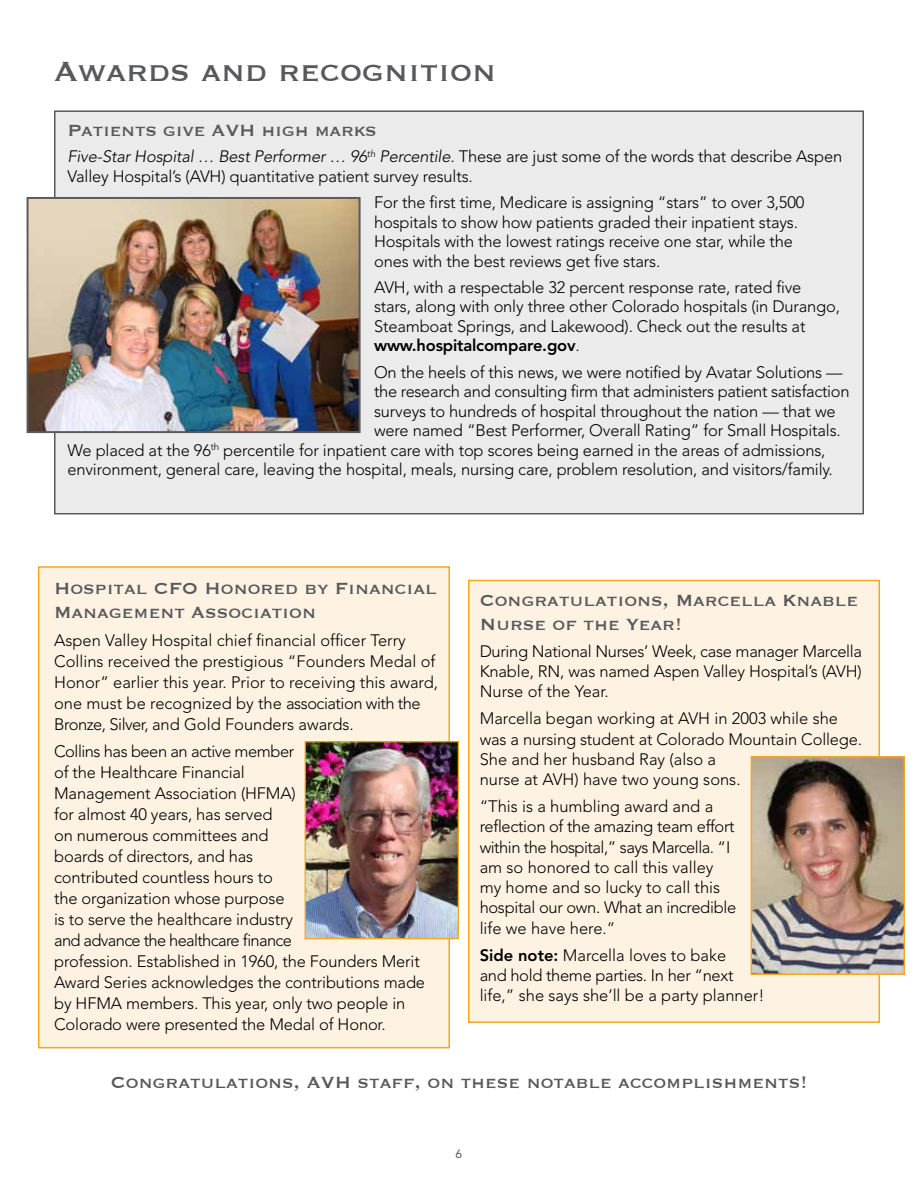
<style>
.page{position:relative;width:918px;height:1188px;background:#fff}
.page>*{position:absolute;margin:0;border:0;box-sizing:border-box;transform-origin:0 0}
.t1{font:36px "Copperplate";color:#58595b}
.t2{font:21px/24.2px "Copperplate";color:#58595b}
.t3{font:300 16.5px/21px "Avenir";letter-spacing:-.01em;color:#000}
.t4{font:12px "Avenir";color:#58595b}
.s1{font-style:italic}
.s2{font-weight:800}
</style>
<div class="page">
<div style="left:54px;top:110px;width:810px;height:404px;background:#ebebec;border:2px solid #58595b"></div>
<div style="left:38px;top:566px;width:412px;height:482px;background:#fef3e3;border:2px solid #f5a81c"></div>
<div style="left:468px;top:580px;width:412px;height:443px;background:#fef3e3;border:2px solid #f5a81c"></div>
<img style="left:30px;top:200px;width:328px;height:230px">
<div style="left:27px;top:197px;width:334px;height:236px;border:2px solid #58595b"></div>
<img style="left:307px;top:743px;width:150px;height:194px">
<div style="left:305px;top:741px;width:154px;height:198px;border:1px solid #f5a81c"></div>
<img style="left:754px;top:759px;width:148px;height:213px">
<div style="left:751px;top:756px;width:154px;height:219px;border:2px solid #f5a81c"></div>
<h1 class="t1" style="left:54px;top:48px;width:444px">Awards and recognition</h1>
<p class="t2" style="left:68px;top:117px;width:311px">Patients give AVH high marks</p>
<p class="t3" style="left:67px;top:147px;width:776px;line-height:19.5px"><span class="s1">Five-Star Hospital … Best Performer … 96</span><sup>th</sup> <span class="s1">Percentile.</span> These are just some of the words that describe Aspen<br>Valley Hospital’s (AVH) quantitative patient survey results.</p>
<p class="t3" style="left:374px;top:193px;width:432px;line-height:19.5px">For the first time, Medicare is assigning “stars” to over 3,500 hospitals to show how patients graded their inpatient stays.<br>Hospitals with the lowest ratings receive one star, while the ones with the best reviews get five stars.</p>
<p class="t3" style="left:374px;top:278px;width:467px;line-height:19.5px">AVH, with a respectable 32 percent response rate, rated five stars, along with only three other Colorado hospitals (in Durango, Steamboat Springs, and Lakewood). Check out the results at <span class="s2">www.hospitalcompare.gov</span>.</p>
<p class="t3" style="left:374px;top:362px;width:470px">On the heels of this news, we were notified by Avatar Solutions —</p>
<p class="t3" style="left:374px;top:381px;width:477px">the research and consulting firm that administers patient satisfaction</p>
<p class="t3" style="left:374px;top:401px;width:463px">surveys to hundreds of hospital throughout the nation — that we</p>
<p class="t3" style="left:374px;top:420px;width:466px">were named “Best Performer, Overall Rating” for Small Hospitals.</p>
<p class="t3" style="left:67px;top:440px;width:760px">We placed at the 96<sup>th</sup> percentile for inpatient care with top scores being earned in the areas of admissions,</p>
<p class="t3" style="left:67px;top:459px;width:764px">environment, general care, leaving the hospital, meals, nursing care, problem resolution, and visitors/family.</p>
<p class="t2" style="left:54px;top:575px;width:384px">Hospital CFO Honored by Financial<br>Management Association</p>
<p class="t3" style="left:54px;top:629px;width:385px">Aspen Valley Hospital chief financial officer Terry Collins received the prestigious “Founders Medal of Honor” earlier this year. Prior to receiving this award, one must be recognized by the association with the Bronze, Silver, and Gold Founders awards.</p>
<p class="t3" style="left:54px;top:741px;width:372px">Collins has been an active member<br>of the Healthcare Financial<br>Management Association (HFMA)<br>for almost 40 years, has served<br>on numerous committees and<br>boards of directors, and has<br>contributed countless hours to<br>the organization whose purpose<br>is to serve the healthcare industry<br>and advance the healthcare finance<br>profession. Established in 1960, the Founders Merit Award Series acknowledges the contributions made by HFMA members. This year, only two people in Colorado were presented the Medal of Honor.</p>
<p class="t2" style="left:480px;top:587px;width:380px">Congratulations, Marcella Knable<br>Nurse of the Year!</p>
<p class="t3" style="left:480px;top:641px;width:384px;line-height:20.2px;text-align:justify">During National Nurses’ Week, case manager Marcella Knable, RN, was named Aspen Valley Hospital’s (AVH)<br>Nurse of the Year.</p>
<p class="t3" style="left:480px;top:709px;width:381px;line-height:20.2px">Marcella began working at AVH in 2003 while she was a nursing student at Colorado Mountain College.<br>She and her husband Ray (also a<br>nurse at AVH) have two young sons.</p>
<p class="t3" style="left:480px;top:796px;width:258px;line-height:20.2px">“This is a humbling award and a reflection of the amazing team effort within the hospital,” says Marcella. “I am so honored to call this valley my home and so lucky to call this hospital our own. What an incredible life we have here. ”</p>
<p class="t3" style="left:480px;top:945px;width:286px;line-height:20.2px"><span class="s2">Side note:</span> Marcella loves to bake<br>and hold theme parties. In her “next life,” she says she’ll be a party planner!</p>
<p class="t2" style="left:111px;top:1069px;width:698px">Congratulations, AVH staff, on these notable accomplishments!</p>
<p class="t4" style="left:456px;top:1147px;width:8px">6</p>
</div>
